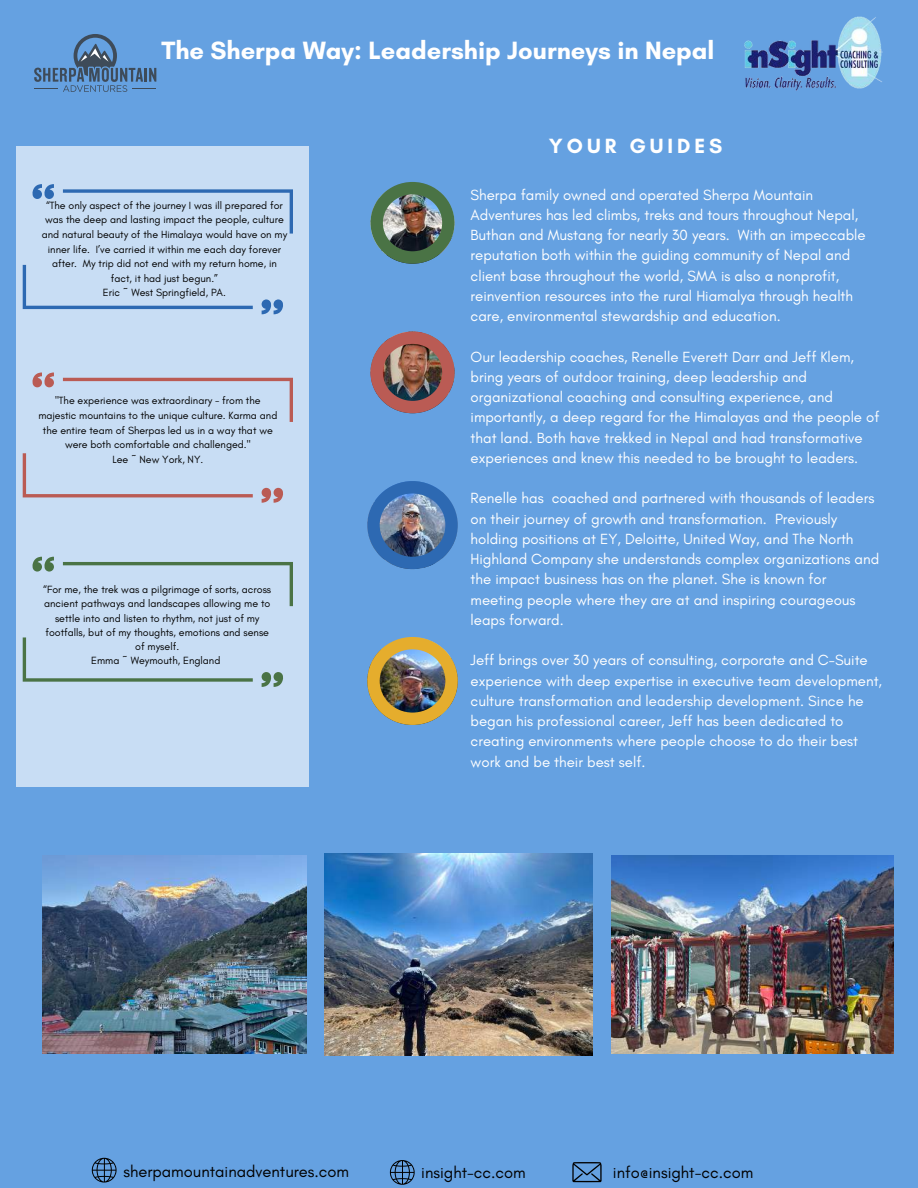
<style>
.page{position:relative;width:918px;height:1188px;background:#65a1e1}
.page>*{position:absolute;margin:0;border:0;box-sizing:border-box;transform-origin:0 0}
.t1{font:700 25.5px "Glacial Indifference";color:#fff}
.t2{font:700 21px "Glacial Indifference";letter-spacing:.19em;color:#fff}
.t3{font:16.5px "Glacial Indifference";color:#000}
.t4{font:15px/20.2px "Glacial Indifference";color:#fff}
.t5{font:10.65px/14.5px "Glacial Indifference";color:#000;text-align:center}
</style>
<div class="page">
<div style="left:16px;top:146px;width:292px;height:641px;background:#c8ddf4"></div>
<svg style="left:34px;top:34px;width:122px;height:58px"></svg>
<img style="left:744px;top:16px;width:139px;height:75px">
<svg style="left:63px;top:189px;width:230px;height:45px"></svg>
<svg style="left:23px;top:265px;width:230px;height:44px"></svg>
<svg style="left:32px;top:184px;width:22px;height:15px"></svg>
<svg style="left:262px;top:299px;width:21px;height:15px"></svg>
<svg style="left:63px;top:378px;width:230px;height:44px"></svg>
<svg style="left:23px;top:453px;width:230px;height:44px"></svg>
<svg style="left:32px;top:373px;width:22px;height:14px"></svg>
<svg style="left:262px;top:488px;width:21px;height:15px"></svg>
<svg style="left:63px;top:562px;width:230px;height:44px"></svg>
<svg style="left:23px;top:637px;width:230px;height:45px"></svg>
<svg style="left:32px;top:557px;width:22px;height:15px"></svg>
<svg style="left:262px;top:672px;width:21px;height:15px"></svg>
<img style="left:367px;top:637px;width:90px;height:88px">
<img style="left:367px;top:481px;width:90px;height:88px">
<img style="left:371px;top:182px;width:84px;height:82px">
<img style="left:371px;top:332px;width:84px;height:81px">
<img style="left:325px;top:854px;width:268px;height:201px">
<img style="left:42px;top:855px;width:265px;height:198px">
<svg style="left:92px;top:1158px;width:25px;height:25px"></svg>
<svg style="left:572px;top:1162px;width:30px;height:20px"></svg>
<svg style="left:390px;top:1160px;width:25px;height:25px"></svg>
<img style="left:611px;top:855px;width:283px;height:198px">
<h1 class="t1" style="left:161px;top:34px;width:555px">The Sherpa Way: Leadership Journeys in Nepal</h1>
<p class="t5" style="left:42px;top:198px;width:247px">“The only aspect of the journey I was ill prepared for was the deep and lasting impact the people, culture and natural beauty of the Himalaya would have on my inner life. I’ve carried it within me each day forever after. My trip did not end with my return home, in fact, it had just begun.”<br>Eric ~ West Springfield, PA.</p>
<p class="t5" style="left:38px;top:394px;width:241px">"The experience was extraordinary - from the majestic mountains to the unique culture. Karma and the entire team of Sherpas led us in a way that we were both comfortable and challenged."<br>Lee ~ New York, NY.</p>
<p class="t5" style="left:43px;top:583px;width:229px">“For me, the trek was a pilgrimage of sorts, across ancient pathways and landscapes allowing me to settle into and listen to rhythm, not just of my footfalls, but of my thoughts, emotions and sense of myself.<br>Emma ~ Weymouth, England</p>
<h2 class="t2" style="left:549px;top:133px;width:175px">YOUR GUIDES</h2>
<p class="t4" style="left:471px;top:185px;width:397px">Sherpa family owned and operated Sherpa Mountain Adventures has led climbs, treks and tours throughout Nepal, Buthan and Mustang for nearly 30 years. With an impeccable reputation both within the guiding community of Nepal and client base throughout the world, SMA is also a nonprofit, reinvention resources into the rural Hiamalya through health care, environmental stewardship and education.</p>
<p class="t4" style="left:471px;top:347px;width:410px">Our leadership coaches, Renelle Everett Darr and Jeff Klem, bring years of outdoor training, deep leadership and organizational coaching and consulting experience, and importantly, a deep regard for the Himalayas and the people of that land. Both have trekked in Nepal and had transformative experiences and knew this needed to be brought to leaders.</p>
<p class="t4" style="left:471px;top:489px;width:410px">Renelle has coached and partnered with thousands of leaders on their journey of growth and transformation. Previously holding positions at EY, Deloitte, United Way, and The North Highland Company she understands complex organizations and the impact business has on the planet. She is known for meeting people where they are at and inspiring courageous leaps forward.</p>
<p class="t4" style="left:471px;top:651px;width:413px">Jeff brings over 30 years of consulting, corporate and C-Suite experience with deep expertise in executive team development, culture transformation and leadership development. Since he began his professional career, Jeff has been dedicated to creating environments where people choose to do their best work and be their best self.</p>
<p class="t3" style="left:123px;top:1163px;width:227px">sherpamountainadventures.com</p>
<p class="t3" style="left:421px;top:1164px;width:106px">insight-cc.com</p>
<p class="t3" style="left:613px;top:1164px;width:142px">info@insight-cc.com</p>
</div>
